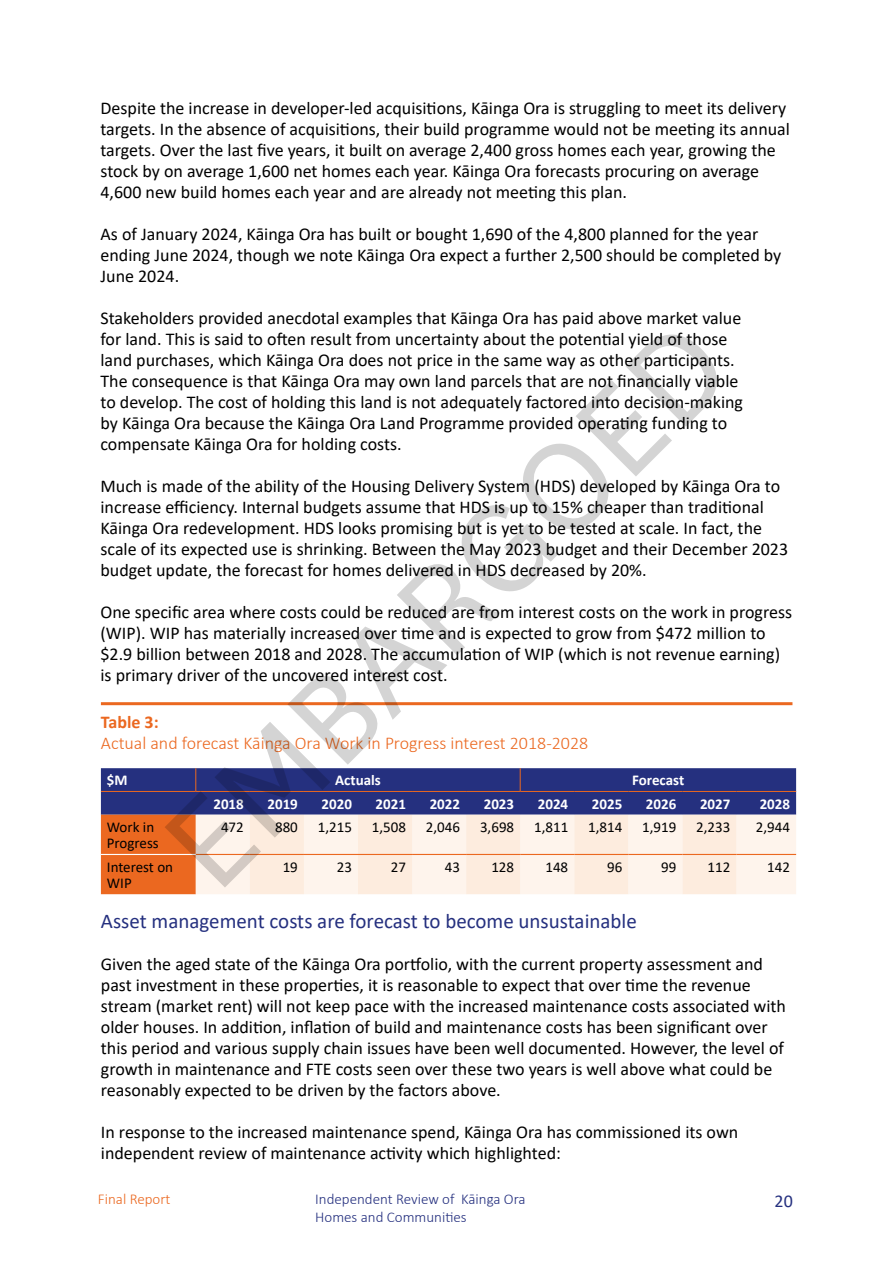
<style>
.page{position:relative;width:893px;height:1263px;background:#fff}
.page>*{position:absolute;margin:0;border:0;box-sizing:border-box;transform-origin:0 0}
.t1{font:144.9px "National";color:#000}
.t2{font:21px "Calibri";color:#25307f}
.t3{font:18px/21px "Calibri";color:#000}
.t4{font:300 18px "Calibri";color:#eb6820}
.t5{font:700 18px "Calibri";color:#eb6820}
.t6{font:18px "Calibri";color:#25307f}
.t7{font:15px/16.5px "Calibri";color:#000}
.t8{font:700 15px "Calibri";color:#fff}
.t9{font:300 15px/18px "Calibri";color:#25307f}
.t10{font:300 15px "Calibri";color:#eb6820}
</style>
<div class="page">
<hr style="left:101px;top:702px;width:691px;height:3px;background:#eb6820">
<svg style="left:101px;top:768px;width:695px;height:126px;background:#ad9dac"></svg>
<p class="t3" style="left:100px;top:97px;width:691px">Despite the increase in developer-led acquisitions, Kāinga Ora is struggling to meet its delivery targets. In the absence of acquisitions, their build programme would not be meeting its annual targets. Over the last five years, it built on average 2,400 gross homes each year, growing the stock by on average 1,600 net homes each year. Kāinga Ora forecasts procuring on average 4,600 new build homes each year and are already not meeting this plan.</p>
<p class="t3" style="left:100px;top:223px;width:682px">As of January 2024, Kāinga Ora has built or bought 1,690 of the 4,800 planned for the year ending June 2024, though we note Kāinga Ora expect a further 2,500 should be completed by<br>June 2024.</p>
<p class="t3" style="left:100px;top:307px;width:644px">Stakeholders provided anecdotal examples that Kāinga Ora has paid above market value for land. This is said to often result from uncertainty about the potential yield of those land purchases, which Kāinga Ora does not price in the same way as other participants.<br>The consequence is that Kāinga Ora may own land parcels that are not financially viable to develop. The cost of holding this land is not adequately factored into decision-making by Kāinga Ora because the Kāinga Ora Land Programme provided operating funding to compensate Kāinga Ora for holding costs.</p>
<p class="t3" style="left:100px;top:475px;width:689px">Much is made of the ability of the Housing Delivery System (HDS) developed by Kāinga Ora to increase efficiency. Internal budgets assume that HDS is up to 15% cheaper than traditional Kāinga Ora redevelopment. HDS looks promising but is yet to be tested at scale. In fact, the scale of its expected use is shrinking. Between the May 2023 budget and their December 2023 budget update, the forecast for homes delivered in HDS decreased by 20%.</p>
<p class="t3" style="left:100px;top:601px;width:693px">One specific area where costs could be reduced are from interest costs on the work in progress (WIP). WIP has materially increased over time and is expected to grow from $472 million to $2.9 billion between 2018 and 2028. The accumulation of WIP (which is not revenue earning) is primary driver of the uncovered interest cost.</p>
<p class="t5" style="left:101px;top:709px;width:59px">Table 3:</p>
<p class="t4" style="left:101px;top:731px;width:489px">Actual and forecast Kāinga Ora Work in Progress interest 2018-2028</p>
<p class="t8" style="left:107px;top:770px;width:22px">$M</p>
<p class="t8" style="left:335px;top:770px;width:47px">Actuals</p>
<p class="t8" style="left:632px;top:770px;width:54px">Forecast</p>
<p class="t8" style="left:213px;top:793px;width:32px">2018</p>
<p class="t8" style="left:267px;top:793px;width:32px">2019</p>
<p class="t8" style="left:322px;top:793px;width:32px">2020</p>
<p class="t8" style="left:376px;top:793px;width:32px">2021</p>
<p class="t8" style="left:430px;top:793px;width:32px">2022</p>
<p class="t8" style="left:484px;top:793px;width:32px">2023</p>
<p class="t8" style="left:538px;top:793px;width:32px">2024</p>
<p class="t8" style="left:592px;top:793px;width:32px">2025</p>
<p class="t8" style="left:646px;top:793px;width:32px">2026</p>
<p class="t8" style="left:700px;top:793px;width:32px">2027</p>
<p class="t8" style="left:760px;top:793px;width:32px">2028</p>
<p class="t7" style="left:107px;top:818px;width:53px">Work in<br>Progress</p>
<p class="t7" style="left:221px;top:818px;width:24px">472</p>
<p class="t7" style="left:275px;top:818px;width:24px">880</p>
<p class="t7" style="left:318px;top:818px;width:36px">1,215</p>
<p class="t7" style="left:372px;top:818px;width:36px">1,508</p>
<p class="t7" style="left:426px;top:818px;width:36px">2,046</p>
<p class="t7" style="left:480px;top:818px;width:36px">3,698</p>
<p class="t7" style="left:534px;top:818px;width:36px">1,811</p>
<p class="t7" style="left:588px;top:818px;width:36px">1,814</p>
<p class="t7" style="left:642px;top:818px;width:36px">1,919</p>
<p class="t7" style="left:696px;top:818px;width:36px">2,233</p>
<p class="t7" style="left:756px;top:818px;width:36px">2,944</p>
<p class="t7" style="left:107px;top:858px;width:68px">Interest on<br>WIP</p>
<p class="t7" style="left:283px;top:858px;width:17px">19</p>
<p class="t7" style="left:337px;top:858px;width:17px">23</p>
<p class="t7" style="left:391px;top:858px;width:17px">27</p>
<p class="t7" style="left:445px;top:858px;width:17px">43</p>
<p class="t7" style="left:491px;top:858px;width:24px">128</p>
<p class="t7" style="left:545px;top:858px;width:24px">148</p>
<p class="t7" style="left:607px;top:858px;width:17px">96</p>
<p class="t7" style="left:661px;top:858px;width:17px">99</p>
<p class="t7" style="left:708px;top:858px;width:24px">112</p>
<p class="t7" style="left:767px;top:858px;width:24px">142</p>
<p class="t2" style="left:101px;top:906px;width:537px">Asset management costs are forecast to become unsustainable</p>
<p class="t3" style="left:101px;top:953px;width:687px">Given the aged state of the Kāinga Ora portfolio, with the current property assessment and past investment in these properties, it is reasonable to expect that over time the revenue stream (market rent) will not keep pace with the increased maintenance costs associated with older houses. In addition, inflation of build and maintenance costs has been significant over this period and various supply chain issues have been well documented. However, the level of growth in maintenance and FTE costs seen over these two years is well above what could be reasonably expected to be driven by the factors above.</p>
<p class="t3" style="left:101px;top:1121px;width:639px">In response to the increased maintenance spend, Kāinga Ora has commissioned its own independent review of maintenance activity which highlighted:</p>
<h1 class="t1" style="left:118px;top:798px;width:738px;rotate:-45deg">EMBARGOED</h1>
<p class="t10" style="left:98px;top:1190px;width:74px">Final Report</p>
<p class="t9" style="left:315px;top:1190px;width:212px">Independent Review of Kāinga Ora<br>Homes and Communities</p>
<p class="t6" style="left:775px;top:1188px;width:20px">20</p>
</div>
